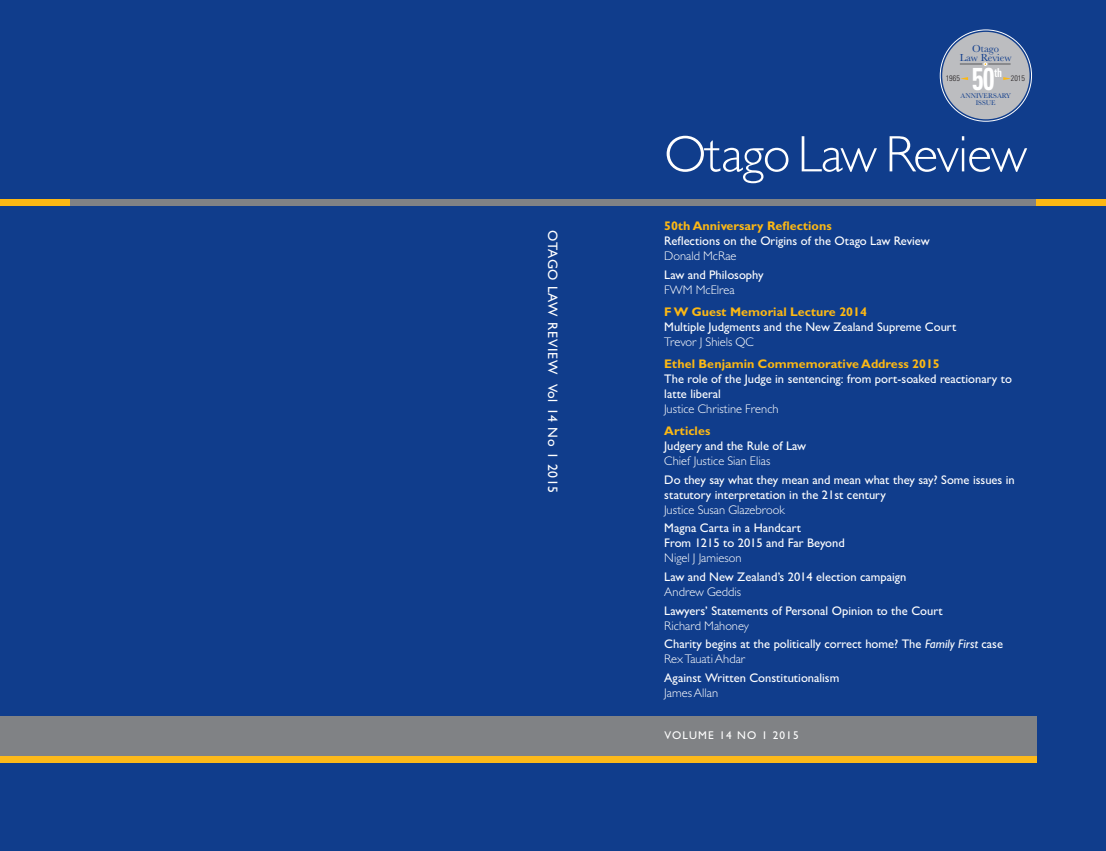
<style>
.page{position:relative;width:1106px;height:851px;background:#fff}
.page>*{position:absolute;margin:0;border:0;box-sizing:border-box;transform-origin:0 0}
.t1{font:300 51.62px "Gill Sans MT Pro";letter-spacing:-.01em;color:#fff}
.t2{font:700 condensed 31.62px "Univers LT Std";color:#fff;scale:.8 1}
.t3{font:500 13.75px "Gill Sans MT Pro";letter-spacing:.05em;color:#fff}
.t4{font:500 12.5px/15px "Gill Sans MT Pro";color:#fff}
.t5{font:300 12.5px "Gill Sans MT Pro";color:#fff}
.t6{font:700 12.5px "Gill Sans MT Pro";color:#fcb814}
.t7{font:700 condensed 12.25px "Univers LT Std";color:#fff;scale:.8 1}
.t8{font:500 11.25px "Gill Sans MT Pro";letter-spacing:.1em;color:#fff}
.t9{font:10.5px "Baskerville";color:#103d8c}
.t10{font:300 condensed 7.88px "Univers LT Std";color:#231f20}
.t11{font:7px "Baskerville";color:#103d8c}
.s1{font-style:italic}
</style>
<div class="page">
<div style="left:0;top:0;width:1106px;height:850px;background:#103d8c"></div>
<div style="left:0;top:754px;width:1036px;height:8px;background:#fcb91a"></div>
<div style="left:0;top:199px;width:1036px;height:6px;background:#808285"></div>
<div style="left:1036px;top:199px;width:70px;height:6px;background:#fcb814"></div>
<div style="left:0;top:199px;width:69px;height:6px;background:#fcb814"></div>
<div style="left:0;top:716px;width:1036px;height:40px;background:#808285"></div>
<div style="left:942px;top:32px;width:87px;height:87px;background:#bcbdc0;border-radius:50%"></div>
<svg style="left:960px;top:77px;width:8px;height:3px"></svg>
<svg style="left:1003px;top:77px;width:8px;height:3px"></svg>
<svg style="left:960px;top:62px;width:50px;height:4px"></svg>
<p class="t3" style="left:561px;top:230px;width:264px;rotate:90deg">OTAGO LAW REVIEW Vol 14 No 1 2015</p>
<p class="t9" style="left:972px;top:42px;width:28px">Otago</p>
<p class="t9" style="left:959px;top:51px;width:53px">Law Review</p>
<p class="t11" style="left:960px;top:91px;width:52px">ANNIVERSARY</p>
<p class="t11" style="left:975px;top:98px;width:21px">ISSUE</p>
<p class="t2" style="left:972px;top:59px;width:30px">50</p>
<p class="t7" style="left:994px;top:66px;width:11px">th</p>
<p class="t10" style="left:945px;top:74px;width:16px">1965</p>
<p class="t10" style="left:1011px;top:74px;width:16px">2015</p>
<p class="t1" style="left:664px;top:123px;width:364px">Otago Law Review</p>
<p class="t6" style="left:664px;top:218px;width:169px">50th Anniversary Reflections</p>
<p class="t4" style="left:664px;top:233px;width:267px">Reflections on the Origins of the Otago Law Review</p>
<p class="t5" style="left:664px;top:248px;width:74px">Donald McRae</p>
<p class="t4" style="left:664px;top:267px;width:101px">Law and Philosophy</p>
<p class="t5" style="left:664px;top:282px;width:72px">FWM McElrea</p>
<p class="t6" style="left:664px;top:304px;width:204px">F W Guest Memorial Lecture 2014</p>
<p class="t4" style="left:664px;top:319px;width:293px">Multiple Judgments and the New Zealand Supreme Court</p>
<p class="t5" style="left:664px;top:334px;width:91px">Trevor J Shiels QC</p>
<p class="t6" style="left:664px;top:356px;width:277px">Ethel Benjamin Commemorative Address 2015</p>
<p class="t4" style="left:664px;top:371px;width:349px">The role of the Judge in sentencing: from port-soaked reactionary to latte liberal</p>
<p class="t5" style="left:664px;top:401px;width:116px">Justice Christine French</p>
<p class="t6" style="left:664px;top:423px;width:48px">Articles</p>
<p class="t4" style="left:664px;top:438px;width:143px">Judgery and the Rule of Law</p>
<p class="t5" style="left:664px;top:453px;width:108px">Chief Justice Sian Elias</p>
<p class="t4" style="left:664px;top:472px;width:352px">Do they say what they mean and mean what they say? Some issues in statutory interpretation in the 21st century</p>
<p class="t5" style="left:664px;top:502px;width:122px">Justice Susan Glazebrook</p>
<p class="t4" style="left:664px;top:520px;width:182px">Magna Carta in a Handcart<br>From 1215 to 2015 and Far Beyond</p>
<p class="t5" style="left:664px;top:550px;width:79px">Nigel J Jamieson</p>
<p class="t4" style="left:664px;top:569px;width:244px">Law and New Zealand’s 2014 election campaign</p>
<p class="t5" style="left:664px;top:584px;width:78px">Andrew Geddis</p>
<p class="t4" style="left:664px;top:602px;width:280px">Lawyers’ Statements of Personal Opinion to the Court</p>
<p class="t5" style="left:664px;top:617px;width:86px">Richard Mahoney</p>
<p class="t4" style="left:664px;top:636px;width:340px">Charity begins at the politically correct home? The <span class="s1">Family First</span> case</p>
<p class="t5" style="left:664px;top:651px;width:83px">Rex Tauati Ahdar</p>
<p class="t4" style="left:664px;top:669px;width:177px">Against Written Constitutionalism</p>
<p class="t5" style="left:664px;top:684px;width:55px">James Allan</p>
<p class="t8" style="left:664px;top:728px;width:135px">VOLUME 14 NO 1 2015</p>
</div>
